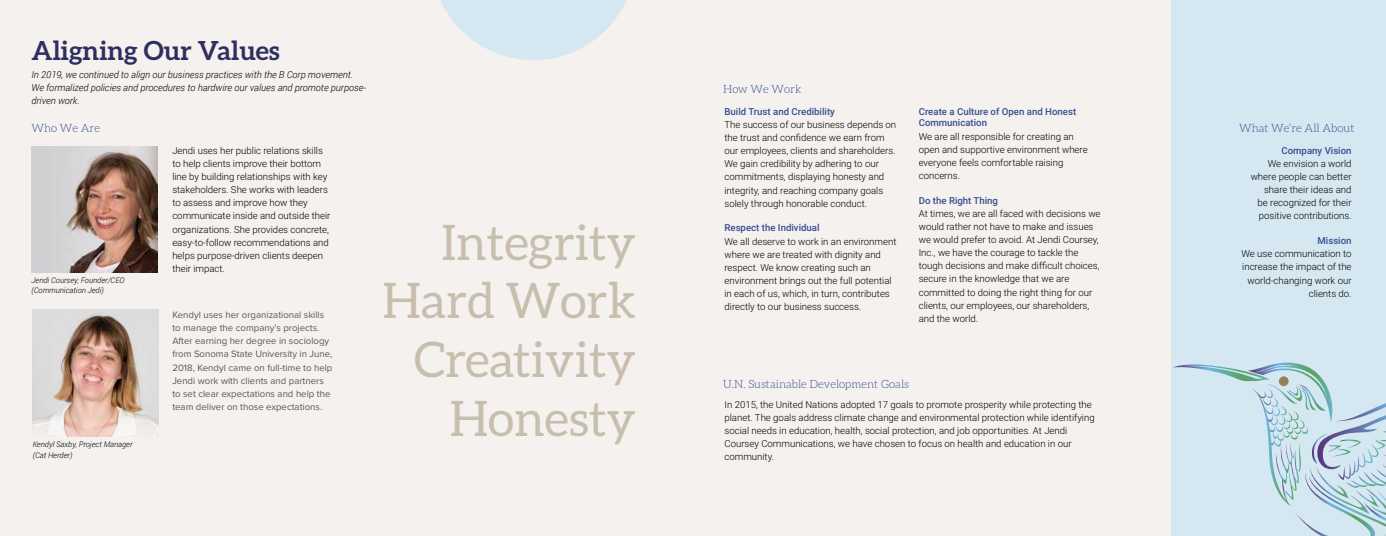
<style>
.page{position:relative;width:1386px;height:536px;background:#fff}
.page>*{position:absolute;margin:0;border:0;box-sizing:border-box;transform-origin:0 0}
.t1{font:49px/58.8px "Aleo";color:#c8bead;text-align:right}
.t2{font:700 26.25px "Aleo";color:#2e2e60}
.t3{font:300 11.38px "Aleo";color:#384d91}
.t4{font:300 9.62px/13.1px "Roboto";color:#000}
.t5{font:9.62px/13.1px "Proxima Nova";color:#57595b}
.t6{font:italic 300 9.62px/13.1px "Roboto";color:#000}
.t7{font:500 9.62px/11.5px "Roboto";color:#384d91}
.t8{font:italic 300 7.88px/10.5px "Roboto";color:#000}
</style>
<div class="page">
<div style="left:0;top:0;width:693px;height:535px;background:#f4f1ee"></div>
<div style="left:693px;top:0;width:693px;height:535px;background:#f4f1ee"></div>
<div style="left:1171px;top:1px;width:215px;height:535px;background:#d5e7f0"></div>
<img style="left:32px;top:146px;width:126px;height:126px">
<img style="left:33px;top:310px;width:126px;height:126px">
<svg style="left:1173px;top:362px;width:213px;height:174px"></svg>
<svg style="left:440px;top:0;width:187px;height:60px"></svg>
<h2 class="t2" style="left:32px;top:35px;width:250px">Aligning Our Values</h2>
<p class="t6" style="left:32px;top:67px;width:336px">In 2019, we continued to align our business practices with the B Corp movement.<br>We formalized policies and procedures to hardwire our values and promote purpose&shy;driven work.</p>
<p class="t3" style="left:32px;top:122px;width:70px">Who We Are</p>
<p class="t8" style="left:32px;top:274px;width:95px">Jendi Coursey, Founder/CEO (Communication Jedi)</p>
<p class="t8" style="left:33px;top:438px;width:101px">Kendyl Saxby, Project Manager (Cat Herder)</p>
<p class="t4" style="left:172px;top:143px;width:160px">Jendi uses her public relations skills to help clients improve their bottom line by building relationships with key stakeholders. She works with leaders to assess and improve how they communicate inside and outside their organizations. She provides concrete, easy-to-follow recommendations and helps purpose-driven clients deepen their impact.</p>
<p class="t5" style="left:172px;top:308px;width:162px">Kendyl uses her organizational skills to manage the company’s projects.<br>After earning her degree in sociology from Sonoma State University in June, 2018, Kendyl came on full-time to help Jendi work with clients and partners to set clear expectations and help the team deliver on those expectations.</p>
<h1 class="t1" style="left:382px;top:212px;width:255px">Integrity<br>Hard Work<br>Creativity<br>Honesty</h1>
<p class="t3" style="left:723px;top:83px;width:80px">How We Work</p>
<p class="t7" style="left:724px;top:105px;width:112px">Build Trust and Credibility</p>
<p class="t4" style="left:724px;top:117px;width:173px">The success of our business depends on the trust and confidence we earn from our employees, clients and shareholders.<br>We gain credibility by adhering to our commitments, displaying honesty and integrity, and reaching company goals solely through honorable conduct.</p>
<p class="t7" style="left:724px;top:222px;width:97px">Respect the Individual</p>
<p class="t4" style="left:724px;top:234px;width:173px">We all deserve to work in an environment where we are treated with dignity and respect. We know creating such an environment brings out the full potential in each of us, which, in turn, contributes directly to our business success.</p>
<p class="t7" style="left:919px;top:105px;width:159px">Create a Culture of Open and Honest<br>Communication</p>
<p class="t4" style="left:919px;top:129px;width:171px">We are all responsible for creating an open and supportive environment where everyone feels comfortable raising concerns.</p>
<p class="t7" style="left:919px;top:194px;width:81px">Do the Right Thing</p>
<p class="t4" style="left:919px;top:206px;width:183px">At times, we are all faced with decisions we would rather not have to make and issues we would prefer to avoid. At Jendi Coursey, Inc., we have the courage to tackle the tough decisions and make difficult choices, secure in the knowledge that we are committed to doing the right thing for our clients, our employees, our shareholders, and the world.</p>
<p class="t3" style="left:723px;top:377px;width:187px">U.N. Sustainable Development Goals</p>
<p class="t4" style="left:724px;top:397px;width:372px">In 2015, the United Nations adopted 17 goals to promote prosperity while protecting the planet. The goals address climate change and environmental protection while identifying social needs in education, health, social protection, and job opportunities. At Jendi Coursey Communications, we have chosen to focus on health and education in our community.</p>
<p class="t3" style="left:1239px;top:122px;width:117px">What We’re All About</p>
<p class="t7" style="left:1281px;top:144px;width:72px">Company Vision</p>
<p class="t4" style="left:1251px;top:156px;width:102px;text-align:right">We envision a world where people can better share their ideas and<br>be recognized for their positive contributions.</p>
<p class="t7" style="left:1318px;top:234px;width:36px">Mission</p>
<p class="t4" style="left:1241px;top:247px;width:112px;text-align:right">We use communication to increase the impact of the world-changing work our clients do.</p>
</div>
